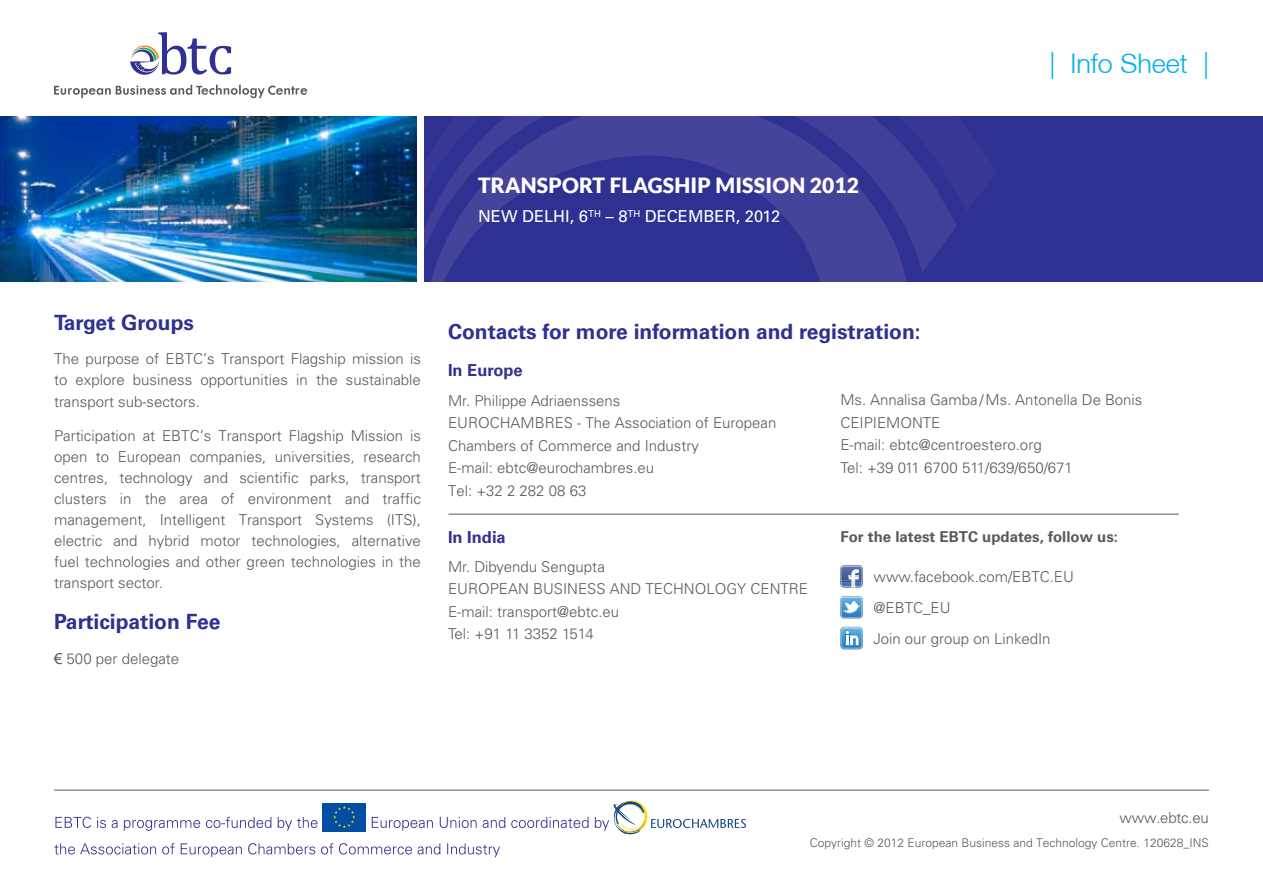
<style>
.page{position:relative;width:1263px;height:893px;background:#fff}
.page>*{position:absolute;margin:0;border:0;box-sizing:border-box;transform-origin:0 0}
.t1{font:300 27px "Helvetica Neue LT";color:#00aeef}
.t2{font:700 21px "Univers";color:#2e3092}
.t3{font:900 21px "Lato";letter-spacing:.01em;color:#fff}
.t4{font:16.5px "Univers";color:#fff}
.t5{font:700 16.5px "Univers";color:#333092}
.t6{font:300 15px/22.5px "Univers";color:#58595b}
.t7{font:700 15px "Univers";color:#58595b}
.t8{font:300 12px "Univers";color:#58595b}
.s1{font-family:"Arial";font-weight:400}
</style>
<div class="page">
<svg style="left:130px;top:32px;width:101px;height:43px"></svg>
<svg style="left:54px;top:85px;width:253px;height:13px"></svg>
<div style="left:425px;top:116px;width:838px;height:166px;background:#2e3092"></div>
<svg style="left:957px;top:116px;width:39px;height:94px;fill:#393795"></svg>
<svg style="left:425px;top:116px;width:532px;height:166px"></svg>
<img style="left:0;top:116px;width:416px;height:166px">
<svg style="left:54px;top:843px;width:446px;height:14px"></svg>
<svg style="left:55px;top:800px;width:691px;height:35px"></svg>
<hr style="left:54px;top:790px;width:1155px;height:1px;background:#58595b">
<hr style="left:448px;top:514px;width:731px;height:1px;background:#58595b">
<svg style="left:840px;top:565px;width:23px;height:23px"></svg>
<img style="left:841px;top:566px;width:21px;height:4px">
<svg style="left:840px;top:596px;width:23px;height:22px"></svg>
<svg style="left:840px;top:627px;width:23px;height:22px"></svg>
<h1 class="t1" style="left:1049px;top:47px;width:161px">| Info Sheet |</h1>
<h2 class="t3" style="left:478px;top:173px;width:382px">TRANSPORT FLAGSHIP MISSION 2012</h2>
<p class="t4" style="left:478px;top:206px;width:304px">NEW DELHI, 6<sup>TH</sup> – 8<sup>TH</sup> DECEMBER, 2012</p>
<h2 class="t2" style="left:54px;top:310px;width:142px">Target Groups</h2>
<p class="t6" style="left:54px;top:349px;width:368px;line-height:21px;text-align:justify">The purpose of EBTC’s Transport Flagship mission is to explore business opportunities in the sustainable transport sub-sectors.</p>
<p class="t6" style="left:54px;top:425px;width:368px;line-height:21px;text-align:justify">Participation at EBTC’s Transport Flagship Mission is open to European companies, universities, research centres, technology and scientific parks, transport clusters in the area of environment and traffic management, Intelligent Transport Systems (ITS), electric and hybrid motor technologies, alternative fuel technologies and other green technologies in the transport sector.</p>
<h2 class="t2" style="left:54px;top:610px;width:168px">Participation Fee</h2>
<p class="t6" style="left:54px;top:647px;width:127px"><span class="s1">€</span> 500 per delegate</p>
<h2 class="t2" style="left:448px;top:319px;width:474px">Contacts for more information and registration:</h2>
<p class="t5" style="left:448px;top:361px;width:76px">In Europe</p>
<p class="t6" style="left:448px;top:389px;width:330px">Mr. Philippe Adriaenssens<br>EUROCHAMBRES - The Association of European<br>Chambers of Commerce and Industry<br>E-mail: ebtc@eurochambres.eu<br>Tel: +32 2 282 08 63</p>
<p class="t6" style="left:840px;top:389px;width:303px">Ms. Annalisa Gamba /Ms. Antonella De Bonis<br>CEIPIEMONTE<br>E-mail: ebtc@centroestero.org<br>Tel: +39 011 6700 511/639/650/671</p>
<p class="t5" style="left:448px;top:527px;width:59px">In India</p>
<p class="t6" style="left:448px;top:555px;width:158px">Mr. Dibyendu Sengupta<br>European</p>
<p class="t7" style="left:840px;top:527px;width:279px">For the latest EBTC updates, follow us:</p>
<p class="t6" style="left:873px;top:562px;width:202px;line-height:30.8px">www.facebook.com/EBTC.EU @EBTC_EU<br>Join our group on LinkedIn</p>
<p class="t6" style="left:533px;top:578px;width:20px">Business</p>
<p class="t6" style="left:610px;top:578px;width:12px">and</p>
<p class="t6" style="left:645px;top:578px;width:20px">Technology</p>
<p class="t6" style="left:750px;top:578px;width:21px">Centre</p>
<p class="t6" style="left:448px;top:600px;width:173px">E-mail: transport@ebtc.eu<br>Tel: +91 11 3352 1514</p>
<p class="t6" style="left:1119px;top:806px;width:91px">www.ebtc.eu</p>
<p class="t8" style="left:810px;top:835px;width:401px">Copyright © 2012 European Business and Technology Centre. 120628_INS</p>
</div>
